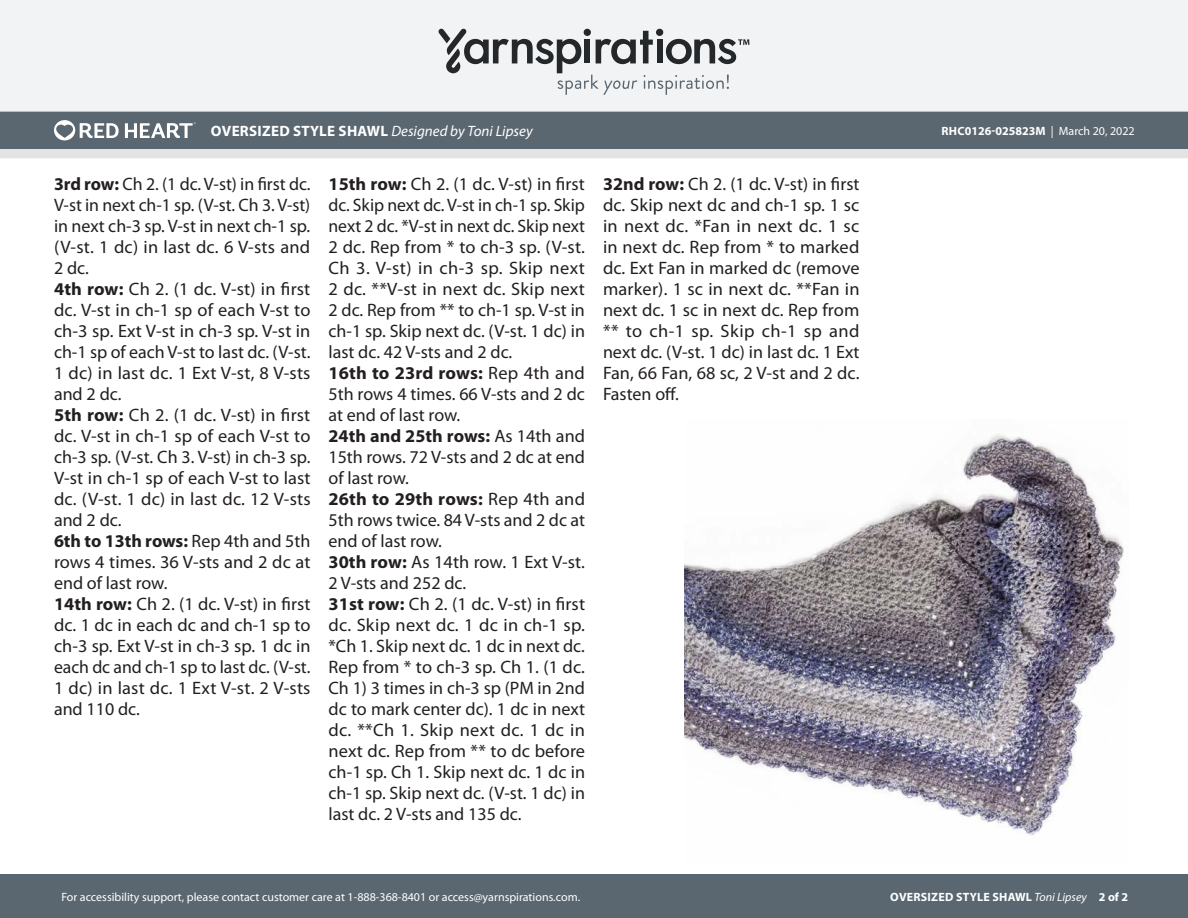
<style>
.page{position:relative;width:1188px;height:918px;background:#fff}
.page>*{position:absolute;margin:0;border:0;box-sizing:border-box;transform-origin:0 0}
.Body_-__With_auto_st{font:18px/21px "Myriad Pro";color:#231f20;text-align:justify}
.t1{font:italic 15px "Myriad Pro";color:#fff}
.t2{font:12px "Myriad Pro";color:#fff}
.t3{font:700 12px "Myriad Pro";letter-spacing:.02em;color:#fff}
.t4{font:700 12px "Myriad Pro";color:#fff}
.s1{font-weight:700;font-style:normal}
.s2{font-weight:400}
.s3{font-weight:700}
.s4{font-weight:400;font-style:italic}
</style>
<div class="page">
<div style="left:0;top:875px;width:1188px;height:43px;background:#5a6670"></div>
<div style="left:0;top:149px;width:1188px;height:9px;background:#e4e3e3"></div>
<div style="left:0;top:111px;width:1188px;height:38px;background:#5a6670"></div>
<div style="left:0;top:0;width:1188px;height:112px;background:#f2f3f4"></div>
<svg style="left:438px;top:29px;width:311px;height:66px"></svg>
<svg style="left:54px;top:120px;width:65px;height:20px"></svg>
<svg style="left:125px;top:122px;width:71px;height:16px"></svg>
<img style="left:684px;top:433px;width:440px;height:402px">
<p class="t1" style="left:211px;top:122px;width:323px"><span class="s1">OVERSIZED STYLE SHAWL</span> Designed by Toni Lipsey</p>
<p class="t4" style="left:942px;top:123px;width:195px">RHC0126-025823M <span class="s2">| March 20, 2022</span></p>
<p class="Body_-__With_auto_st" style="left:54px;top:174px;width:258px"><span class="s3">3rd row:</span> Ch 2. (1 dc. V-st) in first dc.<br>V-st in next ch-1 sp. (V-st. Ch 3. V-st) in next ch-3 sp. V-st in next ch-1 sp. (V-st. 1 dc) in last dc. 6 V-sts and 2 dc.</p>
<p class="Body_-__With_auto_st" style="left:54px;top:279px;width:258px"><span class="s3">4th row:</span> Ch 2. (1 dc. V-st) in first dc. V-st in ch-1 sp of each V-st to ch-3 sp. Ext V-st in ch-3 sp. V-st in ch-1 sp of each V-st to last dc. (V‑st.<br>1 dc) in last dc. 1 Ext V-st, 8 V-sts and 2 dc.</p>
<p class="Body_-__With_auto_st" style="left:54px;top:405px;width:258px"><span class="s3">5th row:</span> Ch 2. (1 dc. V-st) in first dc. V-st in ch-1 sp of each V-st to ch-3 sp. (V-st. Ch 3. V-st) in ch-3 sp.<br>V-st in ch-1 sp of each V-st to last dc. (V-st. 1 dc) in last dc. 12 V-sts and 2 dc.</p>
<p class="Body_-__With_auto_st" style="left:54px;top:531px;width:258px"><span class="s3">6th to 13th rows:</span> Rep 4th and 5th rows 4 times. 36 V-sts and 2 dc at end of last row.</p>
<p class="Body_-__With_auto_st" style="left:54px;top:594px;width:258px"><span class="s3">14th row:</span> Ch 2. (1 dc. V-st) in first dc. 1 dc in each dc and ch-1 sp to ch-3 sp. Ext V-st in ch-3 sp. 1 dc in each dc and ch-1 sp to last dc. (V‑st.<br>1 dc) in last dc. 1 Ext V-st. 2 V-sts and 110 dc.</p>
<p class="Body_-__With_auto_st" style="left:328px;top:174px;width:258px"><span class="s3">15th row:</span> Ch 2. (1 dc. V-st) in first dc. Skip next dc. V-st in ch-1 sp. Skip next 2 dc. *V-st in next dc. Skip next 2 dc. Rep from * to ch-3 sp. (V-st.<br>Ch 3. V-st) in ch-3 sp. Skip next 2 dc. **V-st in next dc. Skip next 2 dc. Rep from ** to ch-1 sp. V-st in ch-1 sp. Skip next dc. (V-st. 1 dc) in last dc. 42 V-sts and 2 dc.</p>
<p class="Body_-__With_auto_st" style="left:328px;top:363px;width:258px"><span class="s3">16th to 23rd rows:</span> Rep 4th and 5th rows 4 times. 66 V-sts and 2 dc at end of last row.</p>
<p class="Body_-__With_auto_st" style="left:328px;top:426px;width:258px"><span class="s3">24th and 25th rows:</span> As 14th and 15th rows. 72 V-sts and 2 dc at end of last row.</p>
<p class="Body_-__With_auto_st" style="left:328px;top:489px;width:258px"><span class="s3">26th to 29th rows:</span> Rep 4th and 5th rows twice. 84 V-sts and 2 dc at end of last row.</p>
<p class="Body_-__With_auto_st" style="left:328px;top:552px;width:258px"><span class="s3">30th row:</span> As 14th row. 1 Ext V-st.<br>2 V-sts and 252 dc.</p>
<p class="Body_-__With_auto_st" style="left:328px;top:594px;width:258px"><span class="s3">31st row:</span> Ch 2. (1 dc. V-st) in first dc. Skip next dc. 1 dc in ch-1 sp. *Ch 1. Skip next dc. 1 dc in next dc.<br>Rep from * to ch-3 sp. Ch 1. (1 dc.<br>Ch 1) 3 times in ch-3 sp (PM in 2nd dc to mark center dc). 1 dc in next dc. **Ch 1. Skip next dc. 1 dc in next dc. Rep from ** to dc before ch-1 sp. Ch 1. Skip next dc. 1 dc in ch-1 sp. Skip next dc. (V-st. 1 dc) in last dc. 2 V-sts and 135 dc.</p>
<p class="Body_-__With_auto_st" style="left:603px;top:174px;width:258px"><span class="s3">32nd row:</span> Ch 2. (1 dc. V-st) in first dc. Skip next dc and ch-1 sp. 1 sc in next dc. *Fan in next dc. 1 sc in next dc. Rep from * to marked dc. Ext Fan in marked dc (remove marker). 1 sc in next dc. **Fan in next dc. 1 sc in next dc. Rep from ** to ch-1 sp. Skip ch-1 sp and next dc. (V-st. 1 dc) in last dc. 1 Ext Fan, 66 Fan, 68 sc, 2 V-st and 2 dc.<br>Fasten off.</p>
<p class="t2" style="left:61px;top:890px;width:520px">For accessibility support, please contact customer care at 1-888-368-8401 or access@yarnspirations.com.</p>
<p class="t3" style="left:890px;top:889px;width:239px">OVERSIZED STYLE SHAWL <span class="s4">Toni Lipsey</span> 2 of 2</p>
</div>
